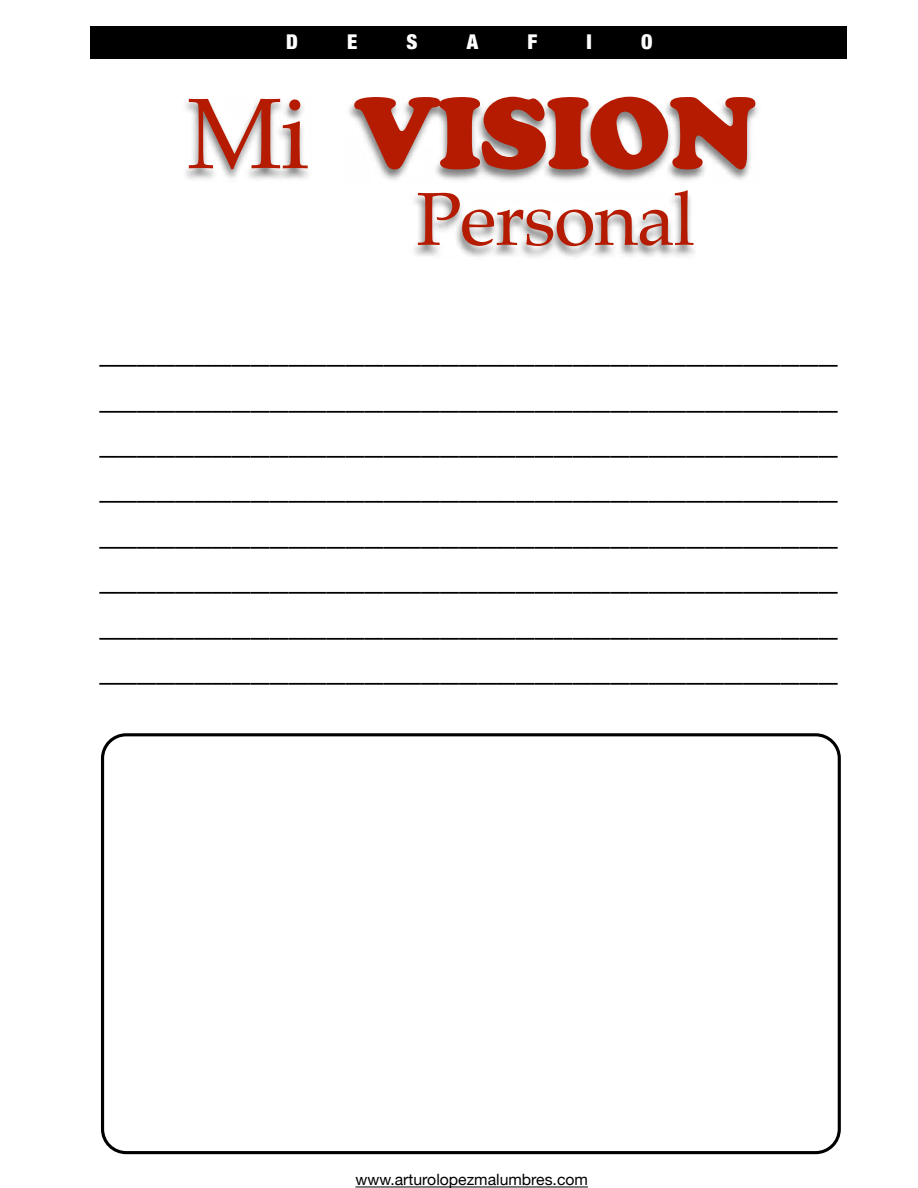
<style>
.page{position:relative;width:918px;height:1188px;background:#fff}
.page>*{position:absolute;margin:0;border:0;box-sizing:border-box;transform-origin:0 0}
.t1{font:100.2px "Cooper Black Std";letter-spacing:-.02em;color:#b51b00}
.t2{font:75.15px "Palatino";letter-spacing:-.02em;color:#b51b00}
.t3{font:900 condensed 37.5px/45.3px "Helvetica Neue";color:#000;text-align:justify}
.t4{font:900 condensed 20.4px "Helvetica Neue";color:#fff}
.t5{font:15.6px "Helvetica Neue";color:#000}
.s1{font-family:"Palatino"}
</style>
<div class="page">
<div style="left:25px;top:26px;width:887px;height:33px;background:#000"></div>
<img style="left:185px;top:100px;width:123px;height:79px">
<img style="left:349px;top:98px;width:409px;height:83px">
<hr style="left:355px;top:1187px;width:233px;height:1px;background:#000">
<div style="left:21px;top:20px;width:69px;height:56px;background:#fff"></div>
<div style="left:847px;top:20px;width:71px;height:56px;background:#fff"></div>
<div style="left:101px;top:733px;width:740px;height:421px;border:3px solid #000;border-radius:24px"></div>
<img style="left:414px;top:194px;width:280px;height:63px">
<p class="t4" style="left:286px;top:35px;width:13px">D</p>
<p class="t4" style="left:347px;top:35px;width:12px">E</p>
<p class="t4" style="left:407px;top:35px;width:13px">S</p>
<p class="t4" style="left:467px;top:35px;width:13px">A</p>
<p class="t4" style="left:527px;top:35px;width:11px">F</p>
<p class="t4" style="left:587px;top:35px;width:7px">I</p>
<p class="t4" style="left:641px;top:35px;width:13px">O</p>
<p class="t1" style="left:187px;top:73px;width:571px"><span class="s1">Mi</span> VISION</p>
<p class="t2" style="left:416px;top:175px;width:281px">Personal</p>
<p class="t3" style="left:99px;top:328px;width:740px">_______________________________________ _______________________________________ _______________________________________ _______________________________________ _______________________________________ _______________________________________ _______________________________________ _______________________________________</p>
<p class="t5" style="left:355px;top:1174px;width:234px">www.arturolopezmalumbres.com</p>
</div>
